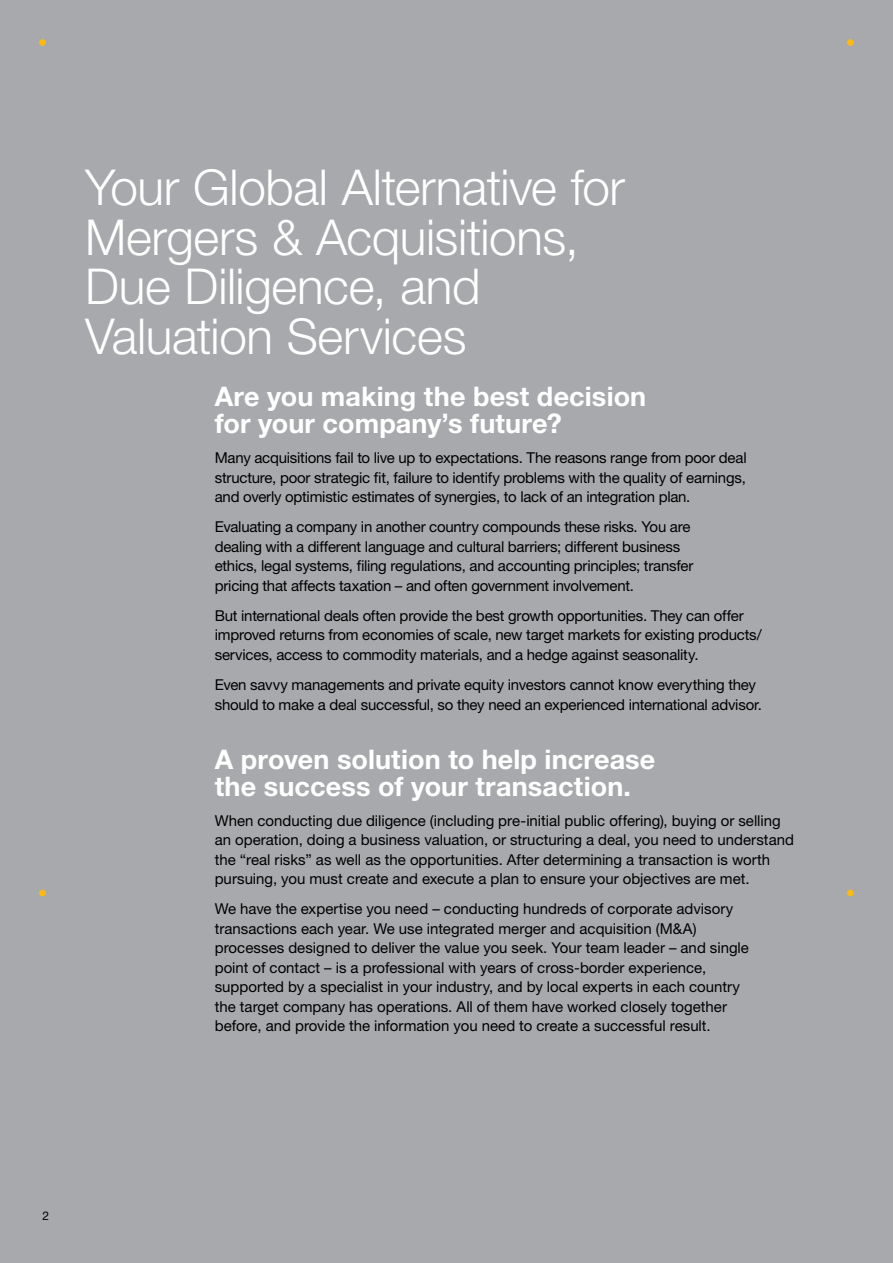
<style>
.page{position:relative;width:893px;height:1263px;background:#a7a9ac}
.page>*{position:absolute;margin:0;border:0;box-sizing:border-box;transform-origin:0 0}
.t1{font:300 49.5px/49.5px "Helvetica Neue LT Std";letter-spacing:-.01em;color:#fff}
.t2{font:700 27px/27px "Helvetica Neue LT Std";letter-spacing:.005em;color:#fff}
.t3{font:15px/19.5px "Helvetica Neue LT Std";letter-spacing:-.005em;color:#000}
.t4{font:12px "Helvetica Neue LT Std";color:#000}
</style>
<div class="page">
<div style="left:39px;top:39px;width:7px;height:7px;background:#fdb913;border-radius:50%"></div>
<div style="left:39px;top:890px;width:7px;height:6px;background:#fdb913;border-radius:50%"></div>
<div style="left:847px;top:890px;width:7px;height:6px;background:#fdb913;border-radius:50%"></div>
<div style="left:847px;top:39px;width:7px;height:7px;background:#fdb913;border-radius:50%"></div>
<h1 class="t1" style="left:85px;top:162px;width:542px">Your Global Alternative for<br>Mergers &amp; Acquisitions,<br>Due Diligence, and<br>Valuation Services</h1>
<h2 class="t2" style="left:215px;top:382px;width:433px">Are you making the best decision for your company’s future?</h2>
<p class="t3" style="left:215px;top:448px;width:533px;text-align:justify">Many acquisitions fail to live up to expectations. The reasons range from poor deal structure, poor strategic fit, failure to identify problems with the quality of earnings, and overly optimistic estimates of synergies, to lack of an integration plan.</p>
<p class="t3" style="left:215px;top:517px;width:480px">Evaluating a company in another country compounds these risks. You are dealing with a different language and cultural barriers; different business ethics, legal systems, filing regulations, and accounting principles; transfer pricing that affects taxation – and often government involvement.</p>
<p class="t3" style="left:215px;top:606px;width:548px">But international deals often provide the best growth opportunities. They can offer improved returns from economies of scale, new target markets for existing products/ services, access to commodity materials, and a hedge against seasonality.</p>
<p class="t3" style="left:215px;top:675px;width:549px">Even savvy managements and private equity investors cannot know everything they should to make a deal successful, so they need an experienced international advisor.</p>
<h2 class="t2" style="left:215px;top:745px;width:442px">A proven solution to help increase the success of your transaction.</h2>
<p class="t3" style="left:215px;top:810px;width:581px">When conducting due diligence (including pre-initial public offering), buying or selling an operation, doing a business valuation, or structuring a deal, you need to understand the “real risks” as well as the opportunities. After determining a transaction is worth pursuing, you must create and execute a plan to ensure your objectives are met.</p>
<p class="t3" style="left:215px;top:899px;width:536px">We have the expertise you need – conducting hundreds of corporate advisory transactions each year. We use integrated merger and acquisition (M&amp;A) processes designed to deliver the value you seek. Your team leader – and single point of contact – is a professional with years of cross-border experience, supported by a specialist in your industry, and by local experts in each country the target company has operations. All of them have worked closely together before, and provide the information you need to create a successful result.</p>
<p class="t4" style="left:43px;top:1209px;width:8px">2</p>
</div>
